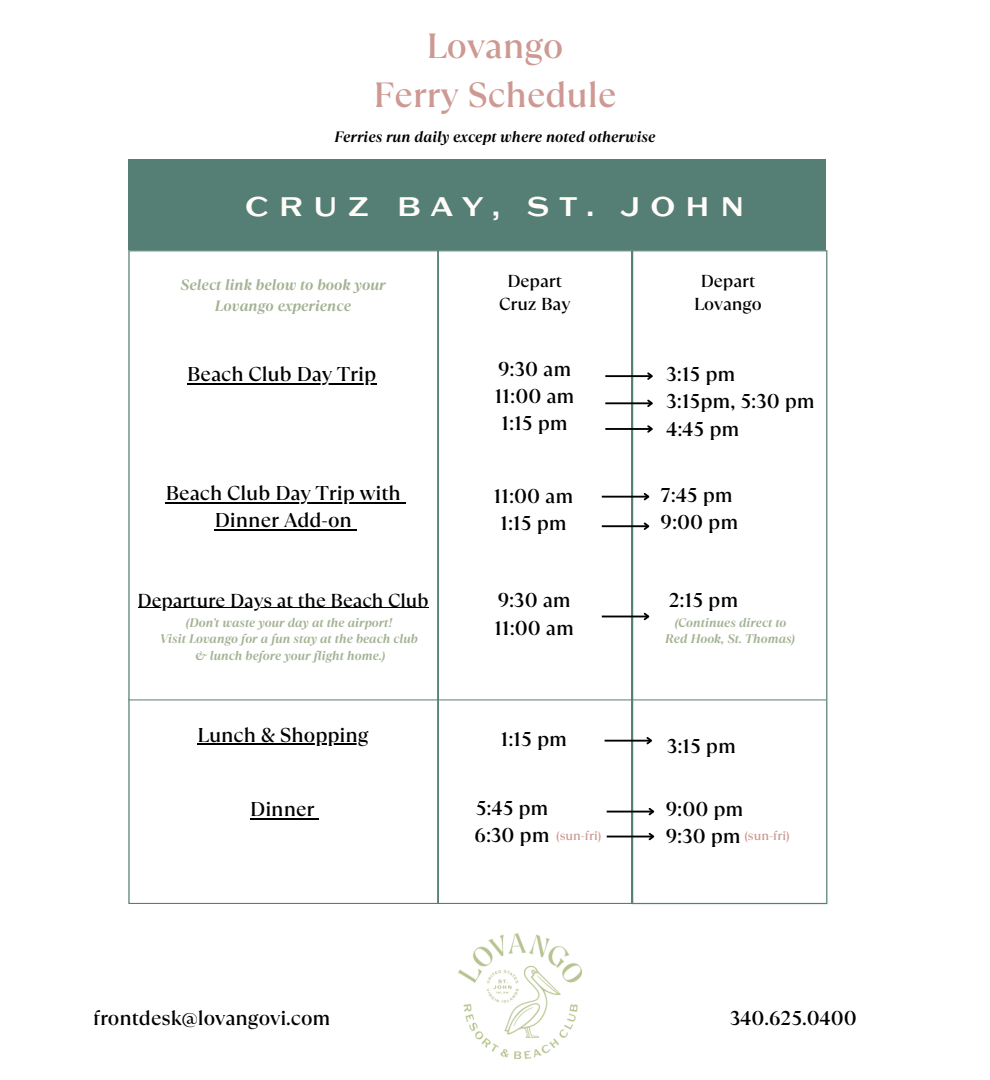
<style>
.page{position:relative;width:990px;height:1080px;background:#fff}
.page>*{position:absolute;margin:0;border:0;box-sizing:border-box;transform-origin:0 0}
.t1{font:500 35px/48.8px "TT Ramillas";color:#cd9992;text-align:center}
.t2{font:500 29px "Sweet Gothic";letter-spacing:.25em;color:#fffcf9}
.t3{font:500 20px/27.2px "TT Ramillas";color:#000}
.t4{font:500 18.75px "TT Ramillas";color:#000}
.t5{font:500 17.38px/23.5px "TT Ramillas";color:#000;text-align:center}
.t6{font:italic 700 15px/20.6px "TT Ramillas";color:#a2b292;text-align:center}
.t7{font:italic 700 15px "TT Ramillas";color:#000}
.t8{font:italic 700 12.5px "TT Ramillas";color:#a2b292}
.t9{font:500 12.5px "TT Ramillas";color:#cd9992}
</style>
<div class="page">
<svg style="left:128px;top:250px;width:309px;height:654px"></svg>
<div style="left:128px;top:160px;width:698px;height:90px;background:#557e74"></div>
<svg style="left:632px;top:250px;width:195px;height:654px"></svg>
<svg style="left:437px;top:250px;width:195px;height:654px"></svg>
<img style="left:459px;top:934px;width:122px;height:125px">
<hr style="left:605px;top:375px;width:47px;height:2px;background:#000">
<svg style="left:646px;top:371px;width:9px;height:11px"></svg>
<hr style="left:605px;top:402px;width:47px;height:2px;background:#000">
<svg style="left:646px;top:398px;width:9px;height:11px"></svg>
<hr style="left:605px;top:428px;width:47px;height:2px;background:#000">
<svg style="left:646px;top:424px;width:9px;height:10px"></svg>
<hr style="left:602px;top:496px;width:46px;height:2px;background:#000">
<svg style="left:642px;top:491px;width:10px;height:11px"></svg>
<hr style="left:602px;top:525px;width:46px;height:2px;background:#000">
<svg style="left:642px;top:521px;width:10px;height:11px"></svg>
<hr style="left:602px;top:616px;width:46px;height:1px;background:#000">
<svg style="left:642px;top:611px;width:10px;height:11px"></svg>
<hr style="left:128px;top:699px;width:698px;height:1px;background:#557e74">
<hr style="left:605px;top:740px;width:46px;height:2px;background:#000">
<svg style="left:645px;top:735px;width:9px;height:11px"></svg>
<hr style="left:607px;top:811px;width:46px;height:2px;background:#000">
<svg style="left:647px;top:806px;width:9px;height:11px"></svg>
<hr style="left:607px;top:836px;width:46px;height:1px;background:#000">
<svg style="left:647px;top:831px;width:9px;height:11px"></svg>
<hr style="left:187px;top:383px;width:189px;height:2px;background:#000">
<hr style="left:166px;top:502px;width:235px;height:2px;background:#000">
<hr style="left:215px;top:529px;width:137px;height:2px;background:#000">
<hr style="left:138px;top:607px;width:291px;height:1px;background:#000">
<hr style="left:197px;top:743px;width:172px;height:2px;background:#000">
<hr style="left:250px;top:818px;width:64px;height:2px;background:#000">
<p class="t1" style="left:374px;top:22px;width:244px">Lovango<br>Ferry Schedule</p>
<h3 class="t7" style="left:334px;top:126px;width:323px">Ferries run daily except where noted otherwise</h3>
<h3 class="t2" style="left:244px;top:195px;width:503px">CRUZ BAY, ST. JOHN</h3>
<h3 class="t6" style="left:180px;top:275px;width:207px">Select link below to book your<br>Lovango experience</h3>
<h3 class="t3" style="left:187px;top:361px;width:191px">Beach Club Day Trip</h3>
<h3 class="t5" style="left:499px;top:269px;width:73px">Depart<br>Cruz Bay</h3>
<p class="t5" style="left:694px;top:269px;width:69px">Depart<br>Lovango</p>
<h1 class="t3" style="left:495px;top:355px;width:81px;text-align:center">9:30 am<br>11:00 am<br>1:15 pm</h1>
<p class="t3" style="left:667px;top:361px;width:150px">3:15 pm<br>3:15pm, 5:30 pm<br>4:45 pm</p>
<h4 class="t3" style="left:166px;top:480px;width:237px;text-align:center">Beach Club Day Trip with<br>Dinner Add-on</h4>
<h3 class="t3" style="left:494px;top:482px;width:81px;text-align:center">11:00 am<br>1:15 pm</h3>
<h3 class="t3" style="left:661px;top:481px;width:79px">7:45 pm<br>9:00 pm</h3>
<h3 class="t4" style="left:138px;top:587px;width:292px">Departure Days at the Beach Club</h3>
<h3 class="t3" style="left:494px;top:587px;width:81px">9:30 am<br>11:00 am</h3>
<h3 class="t3" style="left:669px;top:587px;width:71px">2:15 pm</h3>
<h3 class="t8" style="left:186px;top:614px;width:208px">(Don't waste your day at the airport!</h3>
<p class="t8" style="left:160px;top:630px;width:259px">Visit Lovango for a fun stay at the beach club</p>
<p class="t8" style="left:195px;top:647px;width:192px">&amp; lunch before your flight home.)</p>
<h3 class="t8" style="left:674px;top:614px;width:114px">(Continues direct to</h3>
<h3 class="t8" style="left:665px;top:630px;width:132px">Red Hook, St. Thomas)</h3>
<p class="t3" style="left:197px;top:721px;width:173px">Lunch &amp; Shopping</p>
<h2 class="t3" style="left:501px;top:725px;width:68px">1:15 pm</h2>
<h4 class="t3" style="left:667px;top:732px;width:70px">3:15 pm</h4>
<h5 class="t3" style="left:475px;top:795px;width:77px">5:45 pm<br>6:30 pm</h5>
<h3 class="t3" style="left:250px;top:796px;width:66px">Dinner</h3>
<h3 class="t3" style="left:666px;top:796px;width:79px">9:00 pm</h3>
<p class="t9" style="left:556px;top:827px;width:47px">(sun-fri)</p>
<h3 class="t3" style="left:666px;top:823px;width:77px">9:30 pm</h3>
<p class="t9" style="left:744px;top:827px;width:47px">(sun-fri)</p>
<h5 class="t3" style="left:93px;top:1004px;width:239px">frontdesk@lovangovi.com</h5>
<h5 class="t3" style="left:730px;top:1004px;width:128px">340.625.0400</h5>
</div>
